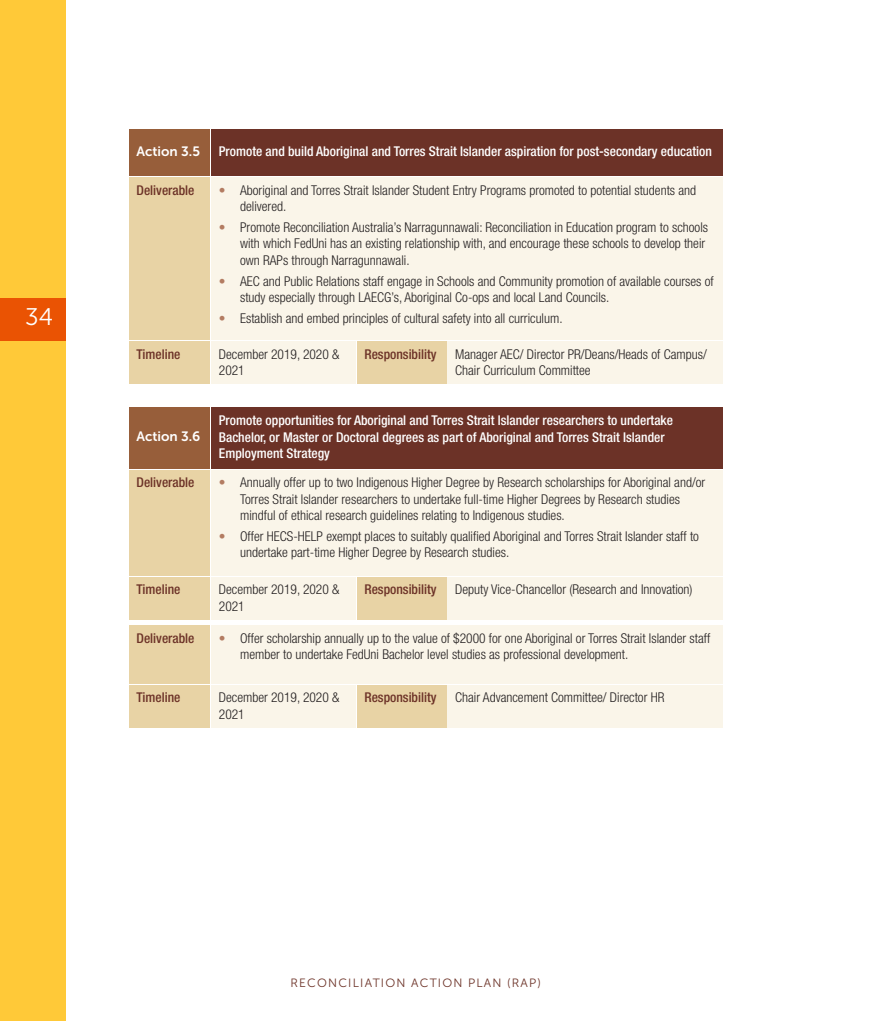
<style>
.page{position:relative;width:893px;height:1021px;background:#fff}
.page>*{position:absolute;margin:0;border:0;box-sizing:border-box;transform-origin:0 0}
.t1{font:24px "Museo Sans 300";color:#fff}
.t2{font:300 condensed 13.5px/16.5px "Helvetica Neue LT";color:#231f20}
.t3{font:500 condensed 13.5px/16.5px "Helvetica Neue LT";color:#fff}
.t4{font:500 condensed 13.5px "Helvetica Neue LT";color:#6c3227}
.t5{font:13.5px "Museo Sans 700";color:#fff}
.t6{font:12px "Museo Sans 300";letter-spacing:.1em;color:#6c3227}
.s1{color:#b37c62}
</style>
<div class="page">
<div style="left:0;top:0;width:65px;height:1020px;background:#ffc938"></div>
<div style="left:0;top:298px;width:65px;height:42px;background:#ea5303"></div>
<div style="left:129px;top:129px;width:81px;height:47px;background:#975e3a"></div>
<div style="left:211px;top:129px;width:512px;height:47px;background:#6c3227"></div>
<div style="left:129px;top:177px;width:81px;height:163px;background:#e8d3a5"></div>
<div style="left:211px;top:177px;width:512px;height:163px;background:#faf5e9"></div>
<div style="left:129px;top:341px;width:81px;height:43px;background:#e8d3a5"></div>
<div style="left:211px;top:341px;width:144px;height:43px;background:#faf5e9"></div>
<div style="left:357px;top:341px;width:89px;height:43px;background:#e8d3a5"></div>
<div style="left:448px;top:341px;width:275px;height:43px;background:#faf5e9"></div>
<div style="left:129px;top:407px;width:81px;height:61px;background:#975e3a"></div>
<div style="left:211px;top:407px;width:512px;height:61px;background:#6c3227"></div>
<div style="left:129px;top:470px;width:81px;height:105px;background:#e8d3a5"></div>
<div style="left:211px;top:470px;width:512px;height:105px;background:#faf5e9"></div>
<div style="left:129px;top:577px;width:81px;height:42px;background:#e8d3a5"></div>
<div style="left:211px;top:577px;width:144px;height:42px;background:#faf5e9"></div>
<div style="left:357px;top:577px;width:89px;height:42px;background:#e8d3a5"></div>
<div style="left:448px;top:577px;width:275px;height:42px;background:#faf5e9"></div>
<div style="left:129px;top:625px;width:81px;height:58px;background:#e8d3a5"></div>
<div style="left:211px;top:625px;width:512px;height:58px;background:#faf5e9"></div>
<div style="left:129px;top:685px;width:81px;height:42px;background:#e8d3a5"></div>
<div style="left:211px;top:685px;width:144px;height:42px;background:#faf5e9"></div>
<div style="left:357px;top:685px;width:89px;height:42px;background:#e8d3a5"></div>
<div style="left:448px;top:685px;width:275px;height:42px;background:#faf5e9"></div>
<h1 class="t1" style="left:25px;top:308px;width:29px">34</h1>
<p class="t5" style="left:137px;top:146px;width:65px">Action 3.5</p>
<p class="t3" style="left:219px;top:144px;width:495px">Promote and build Aboriginal and Torres Strait Islander aspiration for post-secondary education</p>
<p class="t4" style="left:137px;top:185px;width:59px">Deliverable</p>
<p class="t2" style="left:240px;top:183px;width:458px;text-indent:-21px"><span class="s1">•</span> Aboriginal and Torres Strait Islander Student Entry Programs promoted to potential students and delivered.</p>
<p class="t2" style="left:240px;top:220px;width:469px;text-indent:-21px"><span class="s1">•</span> Promote Reconciliation Australia’s Narragunnawali: Reconciliation in Education program to schools with which FedUni has an existing relationship with, and encourage these schools to develop their own RAPs through Narragunnawali.</p>
<p class="t2" style="left:240px;top:274px;width:475px;text-indent:-21px"><span class="s1">•</span> AEC and Public Relations staff engage in Schools and Community promotion of available courses of study especially through LAECG’s, Aboriginal Co-ops and local Land Councils.</p>
<p class="t2" style="left:219px;top:311px;width:345px"><span class="s1">•</span> Establish and embed principles of cultural safety into all curriculum.</p>
<p class="t4" style="left:137px;top:349px;width:45px">Timeline</p>
<p class="t2" style="left:219px;top:347px;width:122px">December 2019, 2020 &amp;<br>2021</p>
<p class="t4" style="left:364px;top:349px;width:74px">Responsibility</p>
<p class="t2" style="left:455px;top:347px;width:253px">Manager AEC/ Director PR/Deans/Heads of Campus/<br>Chair Curriculum Committee</p>
<p class="t5" style="left:137px;top:431px;width:65px">Action 3.6</p>
<p class="t3" style="left:219px;top:413px;width:456px">Promote opportunities for Aboriginal and Torres Strait Islander researchers to undertake<br>Bachelor, or Master or Doctoral degrees as part of Aboriginal and Torres Strait Islander<br>Employment Strategy</p>
<p class="t4" style="left:137px;top:477px;width:59px">Deliverable</p>
<p class="t2" style="left:240px;top:475px;width:467px;text-indent:-21px"><span class="s1">•</span> Annually offer up to two Indigenous Higher Degree by Research scholarships for Aboriginal and/or<br>Torres Strait Islander researchers to undertake full-time Higher Degrees by Research studies mindful of ethical research guidelines relating to Indigenous studies.</p>
<p class="t2" style="left:240px;top:529px;width:460px;text-indent:-21px"><span class="s1">•</span> Offer HECS-HELP exempt places to suitably qualified Aboriginal and Torres Strait Islander staff to undertake part-time Higher Degree by Research studies.</p>
<p class="t4" style="left:137px;top:584px;width:45px">Timeline</p>
<p class="t2" style="left:219px;top:582px;width:122px">December 2019, 2020 &amp;<br>2021</p>
<p class="t4" style="left:364px;top:584px;width:74px">Responsibility</p>
<p class="t2" style="left:455px;top:582px;width:239px">Deputy Vice-Chancellor (Research and Innovation)</p>
<p class="t4" style="left:137px;top:633px;width:59px">Deliverable</p>
<p class="t2" style="left:240px;top:630px;width:472px;text-indent:-21px"><span class="s1">•</span> Offer scholarship annually up to the value of $2000 for one Aboriginal or Torres Strait Islander staff member to undertake FedUni Bachelor level studies as professional development.</p>
<p class="t4" style="left:137px;top:692px;width:45px">Timeline</p>
<p class="t2" style="left:219px;top:690px;width:122px">December 2019, 2020 &amp;<br>2021</p>
<p class="t4" style="left:364px;top:692px;width:74px">Responsibility</p>
<p class="t2" style="left:455px;top:690px;width:211px">Chair Advancement Committee/ Director HR</p>
<p class="t6" style="left:290px;top:978px;width:252px">RECONCILIATION ACTION PLAN (RAP)</p>
</div>
